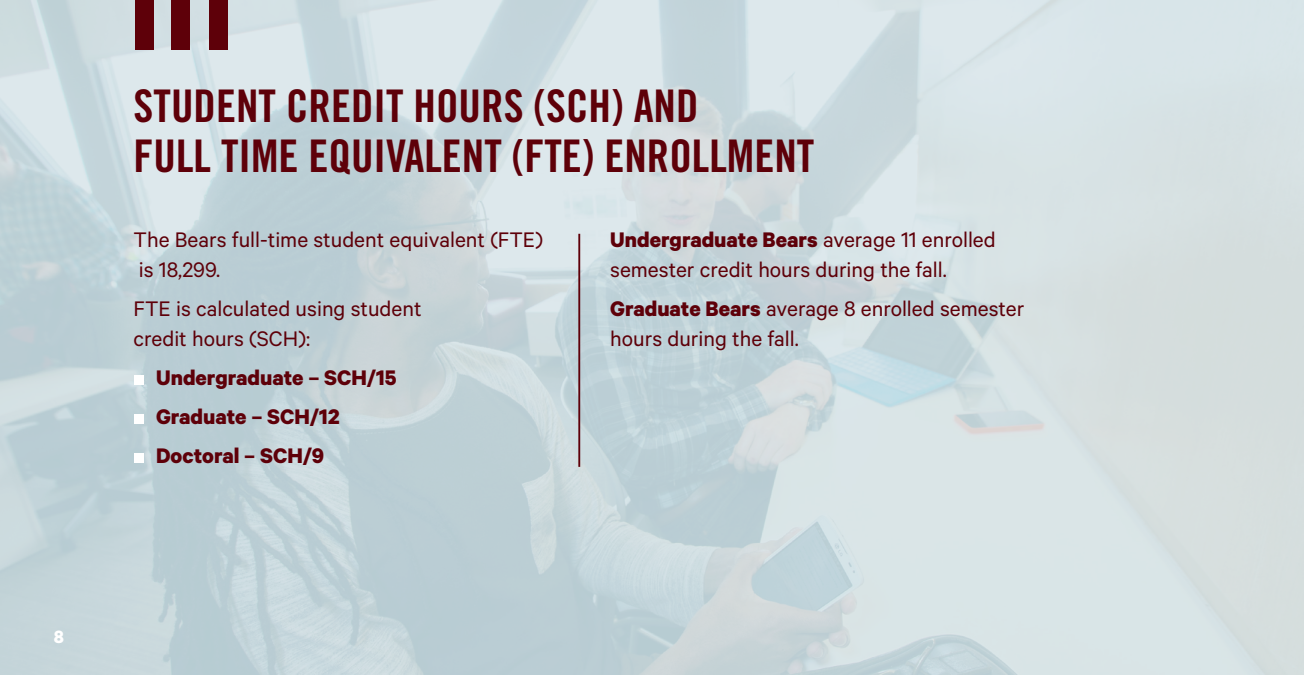
<style>
.page{position:relative;width:1304px;height:675px;background:#fff}
.page>*{position:absolute;margin:0;border:0;box-sizing:border-box;transform-origin:0 0}
.Heading_1_-_white{font:45px/50px "Trade Gothic LT Pro Bd Cn 20";color:#5e0009}
.Megan_s_Settings{font:23.75px/30px "Calibre";color:#5e0009}
.Megan_s_Settings-2{font:700 23.75px "Calibre";color:#5e0009}
.Megan_s_Settings-3{font:700 20px "Calibre";color:#fff}
.s1{font-weight:700}
</style>
<div class="page">
<img style="left:0;top:0;width:1304px;height:675px">
<div style="left:134px;top:375px;width:9px;height:10px;background:#fff"></div>
<div style="left:134px;top:414px;width:9px;height:10px;background:#fff"></div>
<div style="left:134px;top:453px;width:9px;height:10px;background:#fff"></div>
<hr style="left:578px;top:234px;width:2px;height:233px;background:#5e0009">
<div style="left:135px;top:0;width:18px;height:50px;background:#5e0009"></div>
<div style="left:172px;top:0;width:18px;height:50px;background:#5e0009"></div>
<div style="left:209px;top:0;width:19px;height:50px;background:#5e0009"></div>
<p class="Megan_s_Settings-3" style="left:54px;top:625px;width:12px">8</p>
<p class="Heading_1_-_white" style="left:134px;top:80px;width:682px">STUDENT CREDIT HOURS (SCH) AND<br>FULL TIME EQUIVALENT (FTE) ENROLLMENT</p>
<p class="Megan_s_Settings" style="left:134px;top:224px;width:411px">The Bears full-time student equivalent (FTE) is 18,299.</p>
<p class="Megan_s_Settings" style="left:134px;top:293px;width:289px">FTE is calculated using student credit hours (SCH):</p>
<p class="Megan_s_Settings-2" style="left:156px;top:363px;width:242px">Undergraduate – SCH/15</p>
<p class="Megan_s_Settings-2" style="left:156px;top:402px;width:185px">Graduate – SCH/12</p>
<p class="Megan_s_Settings-2" style="left:156px;top:441px;width:169px">Doctoral – SCH/9</p>
<p class="Megan_s_Settings" style="left:610px;top:224px;width:387px"><span class="s1">Undergraduate Bears</span> average 11 enrolled semester credit hours during the fall.</p>
<p class="Megan_s_Settings" style="left:610px;top:293px;width:416px"><span class="s1">Graduate Bears</span> average 8 enrolled semester hours during the fall.</p>
</div>
